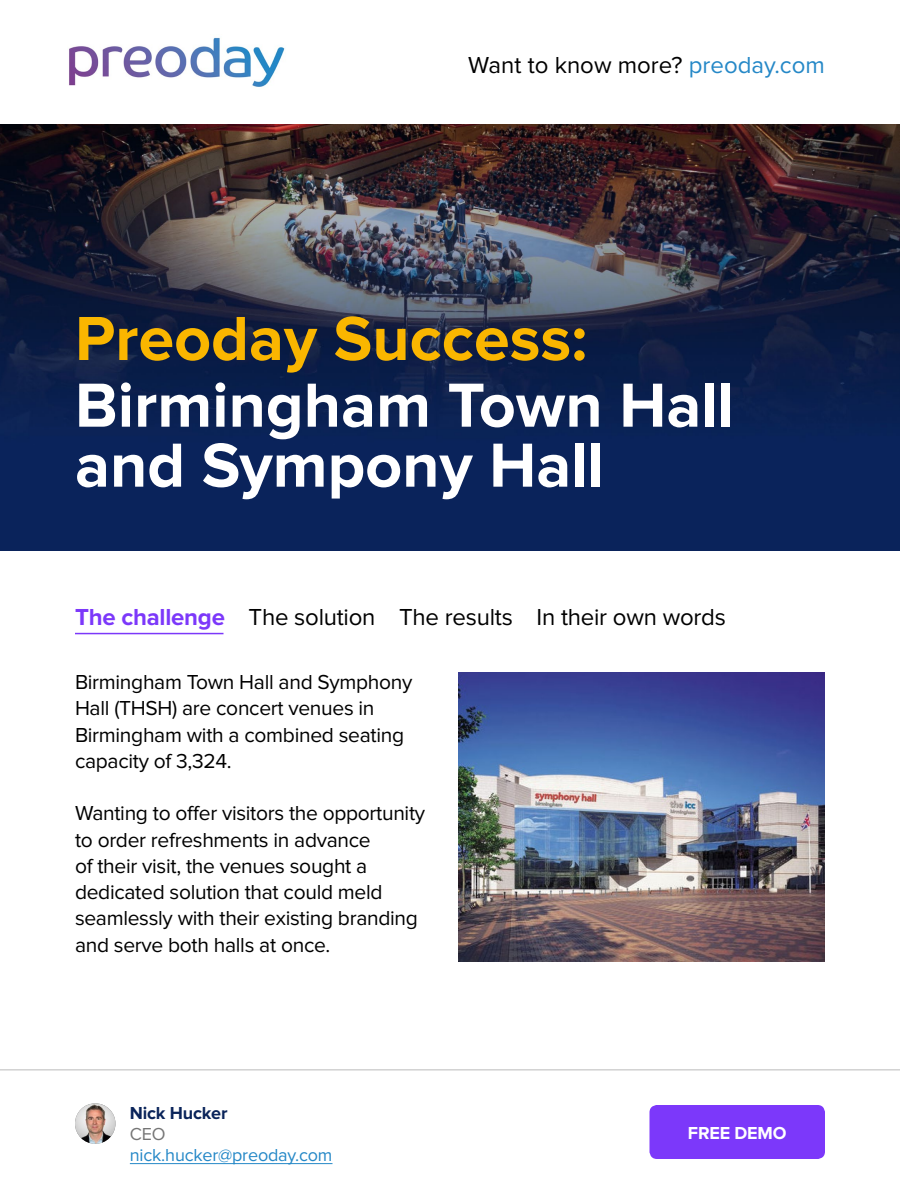
<style>
.page{position:relative;width:900px;height:1200px;background:#fff}
.page>*{position:absolute;margin:0;border:0;box-sizing:border-box;transform-origin:0 0}
.t1{font:700 64.5px/60px "Proxima Nova";color:#fff}
.t2{font:700 64.5px "Proxima Nova";color:#fab600}
.t3{font:24px "Proxima Nova";letter-spacing:-.01em;color:#000}
.t4{font:21px/26.2px "Proxima Nova";letter-spacing:-.015em;color:#000}
.t5{font:18px "Proxima Nova";letter-spacing:-.01em;color:#2588c7}
.t6{font:700 18px "Proxima Nova";letter-spacing:-.01em;color:#0a245a}
.t7{font:700 18px "Proxima Nova";letter-spacing:-.01em;color:#fff}
.t8{font:18px "Proxima Nova";color:#757575}
.s1{color:#2588c7}
.s2{font-weight:700;color:#7c38fa}
</style>
<div class="page">
<img style="left:0;top:124px;width:900px;height:426px">
<hr style="left:75px;top:633px;width:149px;height:1px;background:#7c38fa">
<img style="left:69px;top:37px;width:216px;height:50px">
<hr style="left:0;top:1070px;width:900px;height:1px;background:#bababa">
<div style="left:650px;top:1105px;width:175px;height:54px;background:#7c38fa;border-radius:8px"></div>
<img style="left:75px;top:1103px;width:41px;height:41px;border-radius:20px">
<hr style="left:130px;top:1163px;width:202px;height:1px;background:#2588c7">
<img style="left:458px;top:673px;width:367px;height:288px">
<p class="t3" style="left:468px;top:54px;width:358px">Want to know more? <span class="s1">preoday.com</span></p>
<h1 class="t2" style="left:75px;top:301px;width:514px">Preoday Success:</h1>
<h1 class="t1" style="left:75px;top:377px;width:661px">Birmingham Town Hall and Sympony Hall</h1>
<p class="t3" style="left:75px;top:606px;width:653px"><span class="s2">The challenge</span> The solution The results In their own words</p>
<p class="t4" style="left:75px;top:670px;width:339px">Birmingham Town Hall and Symphony<br>Hall (THSH) are concert venues in<br>Birmingham with a combined seating capacity of 3,324.</p>
<p class="t4" style="left:75px;top:801px;width:352px">Wanting to offer visitors the opportunity to order refreshments in advance<br>of their visit, the venues sought a dedicated solution that could meld seamlessly with their existing branding and serve both halls at once.</p>
<p class="t6" style="left:130px;top:1103px;width:99px">Nick Hucker</p>
<p class="t8" style="left:130px;top:1126px;width:37px">CEO</p>
<p class="t5" style="left:130px;top:1147px;width:204px">nick.hucker@preoday.com</p>
<p class="t7" style="left:688px;top:1122px;width:100px">FREE DEMO</p>
</div>
